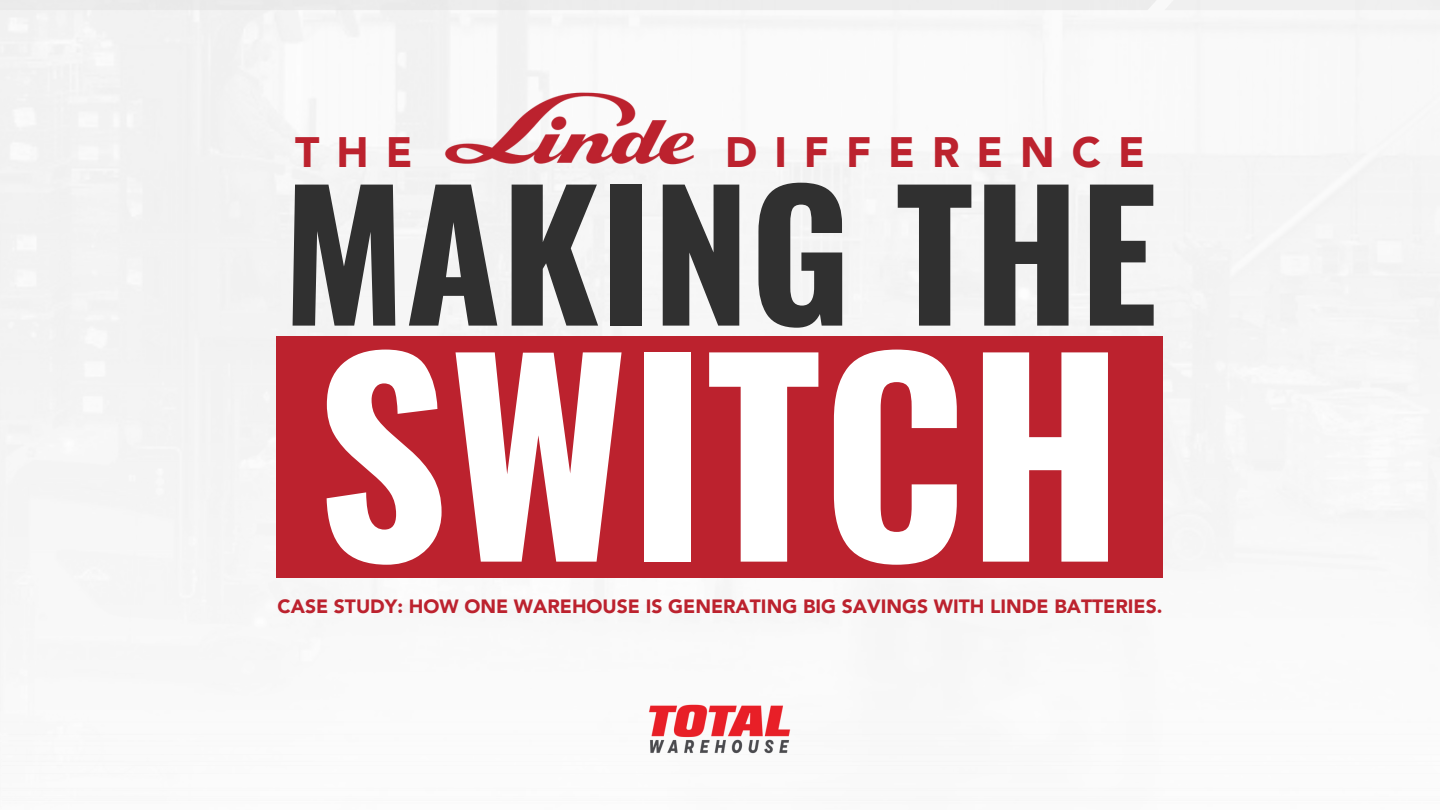
<style>
.page{position:relative;width:1440px;height:810px;background:#f7f7f7}
.page>*{position:absolute;margin:0;border:0;box-sizing:border-box;transform-origin:0 0}
.t1{font:700 258.3px "Oswald";color:#fff}
.t2{font:700 174.1px "Oswald";color:#303030}
.t3{font:900 42.5px "Avenir LT Pro";letter-spacing:.4em;color:#bc222e}
.t4{font:900 19.3px "Avenir LT Pro";color:#bc222e}
</style>
<div class="page">
<img style="left:444px;top:92px;width:250px;height:73px">
<div style="left:277px;top:336px;width:886px;height:242px;background:#bc222e"></div>
<div style="left:0;top:0;width:1155px;height:10px;background:#ececec"></div>
<div style="left:1164px;top:0;width:276px;height:10px;background:#f0f0f0"></div>
<img style="left:649px;top:704px;width:142px;height:50px">
<p class="t3" style="left:295px;top:135px;width:119px">THE</p>
<p class="t3" style="left:725px;top:135px;width:421px">DIFFERENCE</p>
<p class="t2" style="left:283px;top:118px;width:876px">MAKING THE</p>
<h2 class="t1" style="left:316px;top:253px;width:810px">SWITCH</h2>
<p class="t4" style="left:278px;top:598px;width:886px">CASE STUDY: HOW ONE WAREHOUSE IS GENERATING BIG SAVINGS WITH LINDE BATTERIES.</p>
</div>
